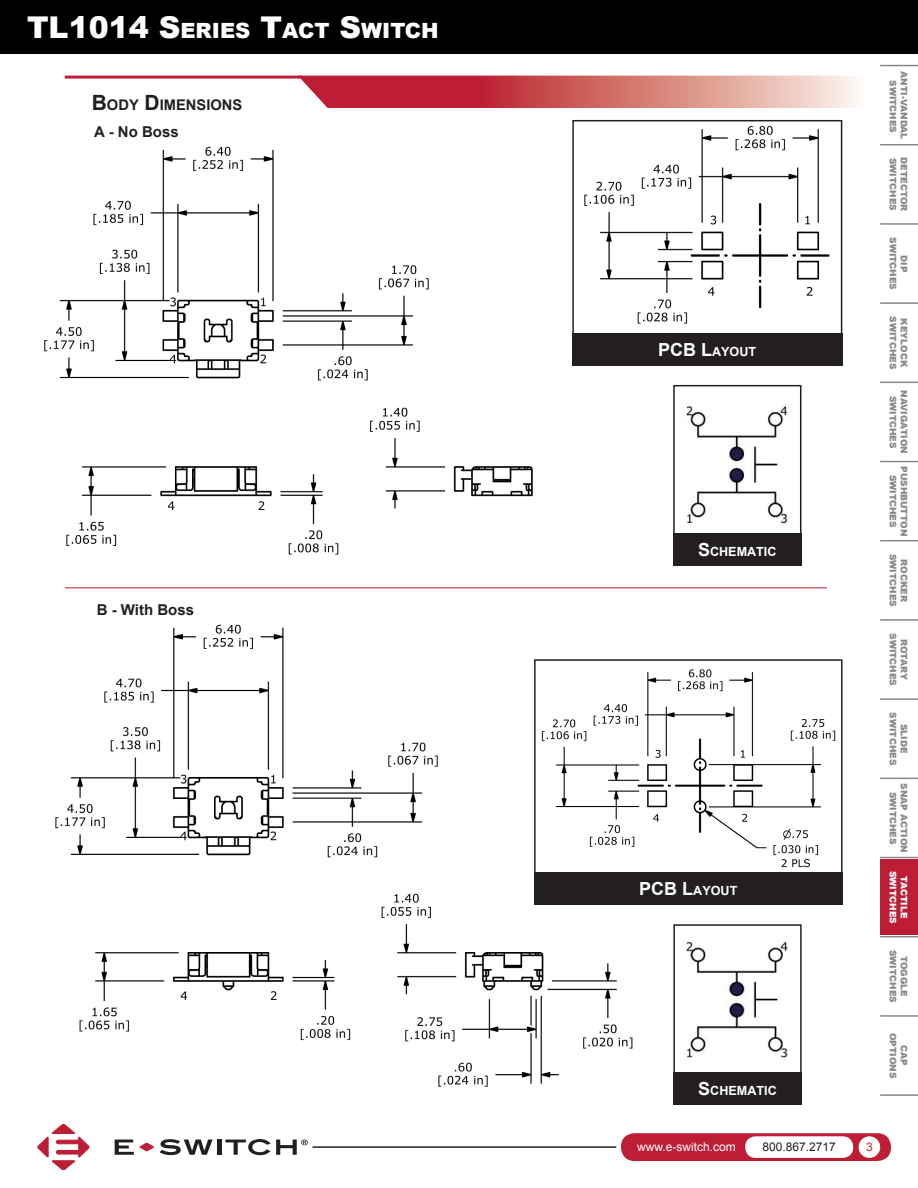
<style>
.page{position:relative;width:918px;height:1188px;background:#fff}
.page>*{position:absolute;margin:0;border:0;box-sizing:border-box;transform-origin:0 0}
.t1{font:900 21px "Arial";color:#fff}
.t2{font:700 15px "Arial";color:#231f20}
.t3{font:700 14.7px "Arial";color:#231f20}
.t4{font:700 12.6px "Arial";color:#fff}
.t5{font:12px "Arial";color:#fff}
.t6{font:12px "Arial";color:#231f20}
.t7{font:12px "Arial";color:#be1e35}
.t8{font:900 9px/10.8px "Arial";color:#86888b;text-align:center}
.t9{font:900 9px/10.8px "Arial";color:#fff;text-align:center}
.s1{font-size:30px}
.s2{font-size:21px}
.s3{font-size:18px}
</style>
<div class="page">
<div style="left:621px;top:1133px;width:270px;height:28px;background:#be1e35;border-radius:14px"></div>
<div style="left:745px;top:1136px;width:108px;height:22px;background:#fff;border-radius:10px"></div>
<div style="left:859px;top:1136px;width:21px;height:22px;background:#fff;border-radius:50%"></div>
<hr style="left:313px;top:1146px;width:303px;height:2px;background:#231f20">
<hr style="left:880px;top:65px;width:38px;height:1px;background:#86888b">
<hr style="left:880px;top:1094px;width:38px;height:2px;background:#86888b">
<hr style="left:880px;top:144px;width:38px;height:1px;background:#86888b">
<hr style="left:880px;top:223px;width:38px;height:2px;background:#86888b">
<hr style="left:880px;top:302px;width:38px;height:2px;background:#86888b">
<hr style="left:880px;top:382px;width:38px;height:1px;background:#86888b">
<hr style="left:880px;top:461px;width:38px;height:1px;background:#86888b">
<hr style="left:880px;top:540px;width:38px;height:1px;background:#86888b">
<hr style="left:880px;top:619px;width:38px;height:2px;background:#86888b">
<hr style="left:880px;top:698px;width:38px;height:2px;background:#86888b">
<hr style="left:880px;top:778px;width:38px;height:1px;background:#86888b">
<hr style="left:880px;top:857px;width:38px;height:1px;background:#86888b">
<hr style="left:880px;top:936px;width:38px;height:1px;background:#86888b">
<hr style="left:880px;top:1015px;width:38px;height:2px;background:#86888b">
<div style="left:880px;top:859px;width:38px;height:76px;background:#be1e35"></div>
<div style="left:0;top:0;width:918px;height:54px;background:#000"></div>
<svg style="left:115px;top:1140px;width:39px;height:15px"></svg>
<svg style="left:160px;top:1139px;width:53px;height:16px"></svg>
<hr style="left:217px;top:1140px;width:4px;height:15px;background:#231f20">
<svg style="left:225px;top:1139px;width:83px;height:16px"></svg>
<svg style="left:38px;top:1124px;width:51px;height:46px"></svg>
<hr style="left:65px;top:76px;width:237px;height:3px;background:#be1e35">
<svg style="left:298px;top:76px;width:558px;height:32px;background:#d26d70"></svg>
<img style="left:686px;top:406px;width:103px;height:118px">
<div style="left:673px;top:385px;width:128px;height:180px;border:2px solid #231f20"></div>
<div style="left:673px;top:533px;width:128px;height:32px;background:#231f20"></div>
<img style="left:584px;top:125px;width:246px;height:199px">
<div style="left:572px;top:120px;width:270px;height:246px;border:2px solid #231f20"></div>
<div style="left:572px;top:333px;width:270px;height:32px;background:#231f20"></div>
<img style="left:44px;top:146px;width:489px;height:409px">
<img style="left:685px;top:941px;width:103px;height:118px">
<div style="left:673px;top:924px;width:129px;height:181px;border:2px solid #231f20"></div>
<div style="left:673px;top:1072px;width:129px;height:33px;background:#231f20"></div>
<img style="left:55px;top:624px;width:578px;height:463px">
<img style="left:537px;top:664px;width:299px;height:208px">
<div style="left:534px;top:659px;width:309px;height:246px;border:2px solid #231f20"></div>
<div style="left:534px;top:872px;width:309px;height:33px;background:#231f20"></div>
<hr style="left:65px;top:587px;width:762px;height:1px;background:#be1e35">
<h1 class="t1" style="left:27px;top:15px;width:413px"><span class="s1">TL1014 S</span>ERIES <span class="s1">T</span>ACT <span class="s1">S</span>WITCH</h1>
<h3 class="t3" style="left:92px;top:95px;width:152px"><span class="s2">B</span>ODY <span class="s2">D</span>IMENSIONS</h3>
<h2 class="t2" style="left:94px;top:121px;width:86px">A - No Boss</h2>
<h2 class="t2" style="left:97px;top:600px;width:99px">B - With Boss</h2>
<h3 class="t4" style="left:658px;top:343px;width:100px"><span class="s3">PCB L</span>AYOUT</h3>
<h3 class="t4" style="left:698px;top:543px;width:80px"><span class="s3">S</span>CHEMATIC</h3>
<h3 class="t4" style="left:639px;top:882px;width:100px"><span class="s3">PCB L</span>AYOUT</h3>
<h3 class="t4" style="left:698px;top:1082px;width:80px"><span class="s3">S</span>CHEMATIC</h3>
<p class="t8" style="left:910px;top:71px;width:70px;rotate:90deg">ANTI-VANDAL<br>SWITCHES</p>
<p class="t8" style="left:899px;top:158px;width:54px;rotate:90deg">SWITCHES</p>
<p class="t8" style="left:910px;top:157px;width:56px;rotate:90deg">DETECTOR</p>
<p class="t8" style="left:910px;top:237px;width:54px;rotate:90deg">DIP<br>SWITCHES</p>
<p class="t8" style="left:899px;top:316px;width:54px;rotate:90deg">SWITCHES</p>
<p class="t8" style="left:910px;top:318px;width:50px;rotate:90deg">KEYLOCK</p>
<p class="t8" style="left:910px;top:390px;width:65px;rotate:90deg">NAVIGATION<br>SWITCHES</p>
<p class="t8" style="left:910px;top:466px;width:71px;rotate:90deg">PUSHBUTTON<br>SWITCHES</p>
<p class="t8" style="left:910px;top:554px;width:54px;rotate:90deg">ROCKER<br>SWITCHES</p>
<p class="t8" style="left:910px;top:633px;width:54px;rotate:90deg">ROTARY<br>SWITCHES</p>
<p class="t8" style="left:910px;top:712px;width:54px;rotate:90deg">SLIDE<br>SWITCHES</p>
<p class="t8" style="left:910px;top:783px;width:71px;rotate:90deg">SNAP ACTION<br>SWITCHES</p>
<p class="t9" style="left:910px;top:871px;width:54px;rotate:90deg">TACTILE<br>SWITCHES</p>
<p class="t8" style="left:910px;top:950px;width:54px;rotate:90deg">TOGGLE<br>SWITCHES</p>
<p class="t8" style="left:910px;top:1033px;width:47px;rotate:90deg">CAP<br>OPTIONS</p>
<h3 class="t5" style="left:637px;top:1139px;width:100px">www.e-switch.com</h3>
<h3 class="t6" style="left:762px;top:1139px;width:75px">800.867.2717</h3>
<h3 class="t7" style="left:866px;top:1139px;width:8px">3</h3>
</div>
